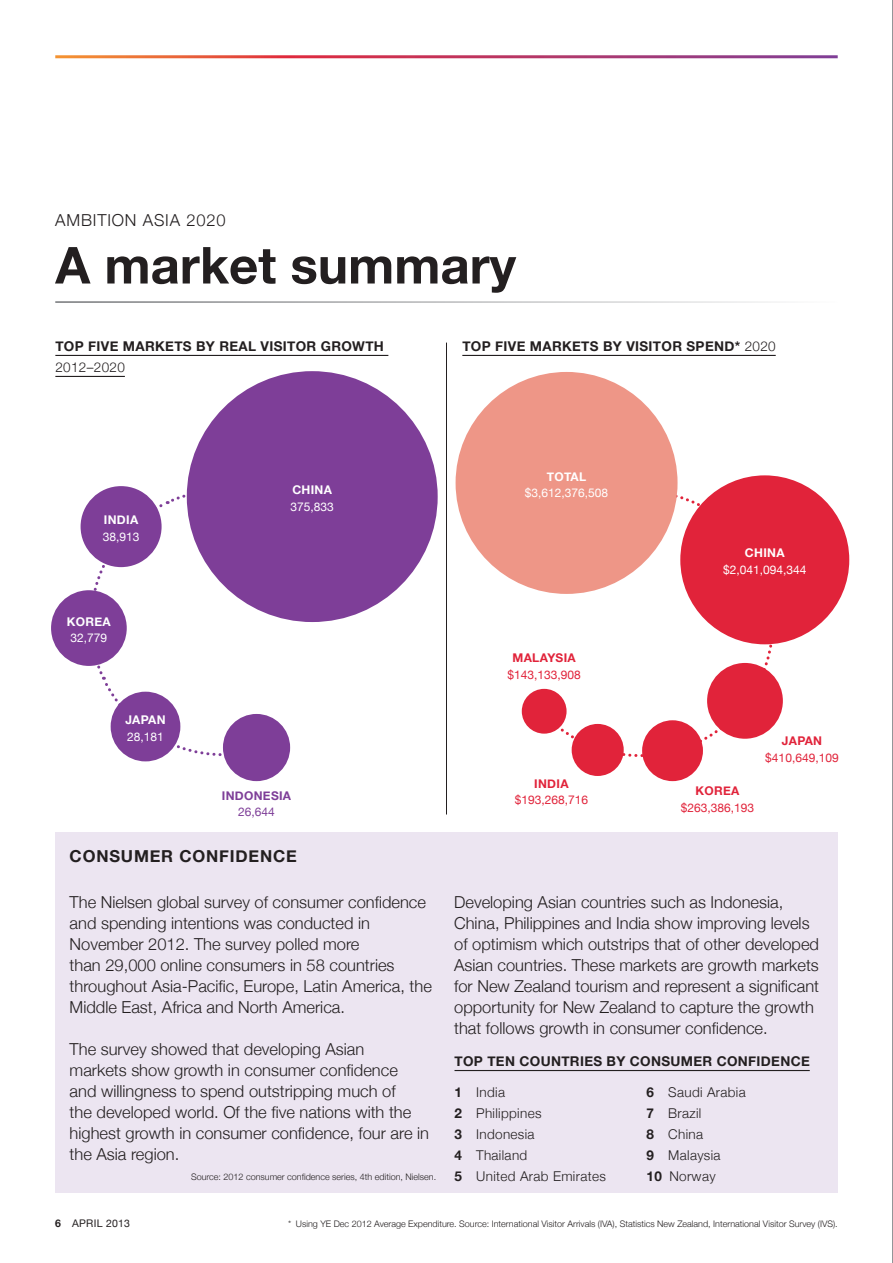
<style>
.page{position:relative;width:893px;height:1263px;background:#fff}
.page>*{position:absolute;margin:0;border:0;box-sizing:border-box;transform-origin:0 0}
.title_1_bold{font:700 51px "Helvetica Neue";color:#231f20}
.standfirst{font:300 16.5px/21px "Helvetica Neue";color:#231f20}
.title_1_light{font:700 16.5px "Helvetica Neue";letter-spacing:.05em;color:#231f20}
.title_1_light-2{font:300 16.5px "Helvetica Neue";letter-spacing:.05em;color:#231f20}
.graph_title{font:700 13.5px/21px "Helvetica Neue";letter-spacing:.025em;color:#231f20}
.graph_title-2{font:300 13.5px "Helvetica Neue";letter-spacing:.025em;color:#231f20}
.body{font:12px/16.5px "Helvetica Neue";color:#fff;text-align:center}
.body-2{font:12px/16.5px "Helvetica Neue";color:#e1233a;text-align:center}
.body-3{font:700 12px "Helvetica Neue";letter-spacing:.025em;color:#e1233a}
.body-4{font:700 12px "Helvetica Neue";letter-spacing:.025em;color:#fff}
.body-5{font:700 12px "Helvetica Neue";letter-spacing:.025em;color:#7e3e98}
.body-6{font:12px "Helvetica Neue";color:#7e3e98}
.t1{font:10.5px "Helvetica Neue";letter-spacing:.025em;color:#231f20}
.standfirst-2{font:300 9px "Helvetica Neue";color:#231f20}
.s1{font-weight:300}
.s2{font-weight:700}
</style>
<div class="page">
<hr style="left:892px;top:0;width:1px;height:1263px;background:#727477">
<svg style="left:553px;top:488px;width:234px;height:282px"></svg>
<svg style="left:77px;top:487px;width:203px;height:284px"></svg>
<hr style="left:55px;top:301px;width:783px;height:2px;background:#727477">
<div style="left:680px;top:475px;width:169px;height:169px;background:#e1233a;border-radius:50%"></div>
<div style="left:707px;top:663px;width:76px;height:76px;background:#e1233a;border-radius:50%"></div>
<div style="left:572px;top:724px;width:52px;height:52px;background:#e1233a;border-radius:50%"></div>
<div style="left:642px;top:720px;width:61px;height:61px;background:#e1233a;border-radius:50%"></div>
<div style="left:522px;top:689px;width:45px;height:45px;background:#e1233a;border-radius:50%"></div>
<hr style="left:462px;top:355px;width:314px;height:1px;background:#231f20">
<div style="left:456px;top:372px;width:221px;height:222px;background:#ee9687;border-radius:50%"></div>
<hr style="left:446px;top:343px;width:1px;height:471px;background:#231f20">
<hr style="left:55px;top:355px;width:333px;height:1px;background:#231f20">
<hr style="left:55px;top:376px;width:70px;height:1px;background:#231f20">
<div style="left:187px;top:371px;width:251px;height:251px;background:#7e3e98;border-radius:50%"></div>
<div style="left:51px;top:590px;width:76px;height:76px;background:#7e3e98;border-radius:50%"></div>
<div style="left:81px;top:486px;width:81px;height:81px;background:#7e3e98;border-radius:50%"></div>
<div style="left:223px;top:714px;width:67px;height:67px;background:#7e3e98;border-radius:50%"></div>
<div style="left:111px;top:692px;width:69px;height:69px;background:#7e3e98;border-radius:50%"></div>
<div style="left:55px;top:832px;width:783px;height:360px;background:#ece5f1"></div>
<hr style="left:454px;top:1070px;width:356px;height:1px;background:#231f20">
<p class="title_1_light-2" style="left:55px;top:210px;width:172px">AMBITION ASIA 2020</p>
<p class="title_1_bold" style="left:55px;top:234px;width:462px">A market summary</p>
<p class="graph_title" style="left:55px;top:335px;width:330px">TOP FIVE MARKETS BY REAL VISITOR GROWTH<br><span class="s1">2012–2020</span></p>
<p class="graph_title" style="left:462px;top:335px;width:315px">TOP FIVE MARKETS BY VISITOR SPEND* <span class="s1">2020</span></p>
<p class="body" style="left:103px;top:511px;width:38px;text-align:left"><span class="s2">INDIA<br></span>38,913</p>
<p class="body-4" style="left:67px;top:614px;width:45px">KOREA</p>
<p class="body" style="left:71px;top:629px;width:38px">32,779</p>
<p class="body-4" style="left:125px;top:712px;width:42px">JAPAN</p>
<p class="body" style="left:127px;top:728px;width:38px">28,181</p>
<p class="body" style="left:291px;top:481px;width:45px;text-align:left"><span class="s2">CHINA<br></span>375,833</p>
<p class="body-5" style="left:222px;top:788px;width:71px">INDONESIA</p>
<p class="body-6" style="left:238px;top:805px;width:38px">26,644</p>
<p class="title_1_light" style="left:70px;top:845px;width:229px">CONSUMER CONFIDENCE</p>
<p class="standfirst" style="left:70px;top:891px;width:364px">The Nielsen global survey of consumer confidence and spending intentions was conducted in November 2012. The survey polled more<br>than 29,000 online consumers in 58 countries throughout Asia-Pacific, Europe, Latin America, the Middle East, Africa and North America.</p>
<p class="standfirst" style="left:70px;top:1038px;width:361px">The survey showed that developing Asian<br>markets show growth in consumer confidence<br>and willingness to spend outstripping much of<br>the developed world. Of the five nations with the highest growth in consumer confidence, four are in the Asia region.</p>
<p class="standfirst-2" style="left:191px;top:1171px;width:247px">Source: 2012 consumer confidence series, 4th edition, Nielsen.</p>
<p class="body" style="left:525px;top:468px;width:85px"><span class="s2">TOTAL </span>$3,612,376,508</p>
<p class="body-3" style="left:513px;top:650px;width:65px">MALAYSIA</p>
<p class="body-2" style="left:507px;top:666px;width:75px">$143,133,908</p>
<p class="body-2" style="left:515px;top:775px;width:75px"><span class="s2">INDIA </span>$193,268,716</p>
<p class="body" style="left:723px;top:545px;width:85px"><span class="s2">CHINA </span>$2,041,094,344</p>
<p class="body-2" style="left:681px;top:783px;width:75px"><span class="s2">KOREA </span>$263,386,193</p>
<p class="body-3" style="left:782px;top:734px;width:42px">JAPAN</p>
<p class="body-2" style="left:765px;top:749px;width:75px">$410,649,109</p>
<p class="standfirst" style="left:454px;top:891px;width:366px">Developing Asian countries such as Indonesia, China, Philippines and India show improving levels of optimism which outstrips that of other developed Asian countries. These markets are growth markets for New Zealand tourism and represent a significant opportunity for New Zealand to capture the growth that follows growth in consumer confidence.</p>
<p class="graph_title" style="left:454px;top:1050px;width:357px">TOP TEN COUNTRIES BY CONSUMER CONFIDENCE</p>
<p class="graph_title-2" style="left:454px;top:1084px;width:52px"><span class="s2">1</span> India</p>
<p class="graph_title-2" style="left:454px;top:1105px;width:89px"><span class="s2">2</span> Philippines</p>
<p class="graph_title-2" style="left:454px;top:1126px;width:82px"><span class="s2">3</span> Indonesia</p>
<p class="graph_title-2" style="left:454px;top:1147px;width:74px"><span class="s2">4</span> Thailand</p>
<p class="graph_title-2" style="left:454px;top:1168px;width:153px"><span class="s2">5</span> United Arab Emirates</p>
<p class="graph_title-2" style="left:647px;top:1084px;width:101px"><span class="s2">6</span> Saudi Arabia</p>
<p class="graph_title-2" style="left:647px;top:1105px;width:56px"><span class="s2">7</span> Brazil</p>
<p class="graph_title-2" style="left:647px;top:1126px;width:58px"><span class="s2">8</span> China</p>
<p class="graph_title-2" style="left:647px;top:1147px;width:76px"><span class="s2">9</span> Malaysia</p>
<p class="graph_title-2" style="left:647px;top:1168px;width:70px"><span class="s2">10</span> Norway</p>
<p class="t1" style="left:55px;top:1217px;width:76px"><span class="s2">6</span> APRIL 2013</p>
<p class="standfirst-2" style="left:288px;top:1218px;width:551px">* Using YE Dec 2012 Average Expenditure. Source: International Visitor Arrivals (IVA), Statistics New Zealand, International Visitor Survey (IVS).</p>
</div>
